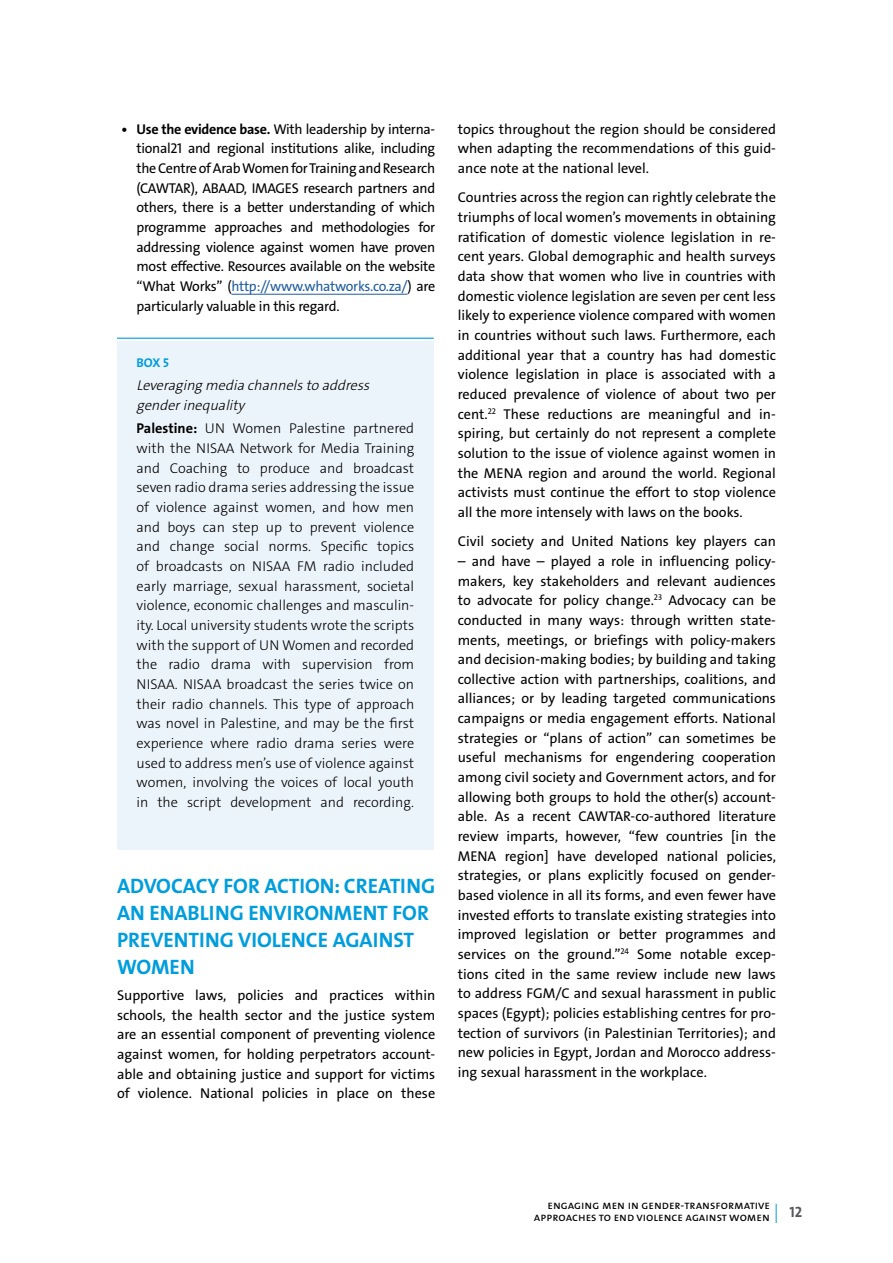
<style>
.page{position:relative;width:893px;height:1263px;background:#fff}
.page>*{position:absolute;margin:0;border:0;box-sizing:border-box;transform-origin:0 0}
.t1{font:700 21px/27px "The Sans";color:#009ddc}
.t2{font:15px "The Sans Bold Caps";color:#58595b}
.t3{font:14.25px/19.6px "The Sans";color:#000;text-align:justify}
.t4{font:300 14.25px/19.6px "The Sans C4 s";color:#000;text-align:justify}
.t5{font:italic 300 14.25px/19.6px "The Sans C4 s";color:#000}
.t6{font:12.75px "The Sans Bold Caps";color:#009ddc}
.t7{font:12px/12px "The Sans Caps";color:#000;text-align:right}
.s1{font-family:"The Sans Arabic";font-weight:700}
.s2{color:#215e9e}
.s3{font-family:"The Sans";font-weight:700}
</style>
<div class="page">
<svg style="left:776px;top:1204px;width:1px;height:19px"></svg>
<hr style="left:231px;top:294px;width:177px;height:1px;background:#215e9e">
<div style="left:117px;top:341px;width:317px;height:508px;background:#ecf4fb"></div>
<hr style="left:117px;top:338px;width:317px;height:1px;background:#009ddc">
<p class="t3" style="left:137px;top:119px;width:300px;text-indent:-15px"><span class="s1">• Use the evidence base.</span> With leadership by interna&shy;tional21 and regional institutions alike, including the Centre of Arab Women for Training and Research (CAWTAR), ABAAD, IMAGES research partners and others, there is a better understanding of which programme approaches and methodologies for addressing violence against women have proven most effective. Resources available on the website “What Works” (<span class="s2">http://www.whatworks.co.za/</span>) are particularly valuable in this regard.</p>
<p class="t6" style="left:137px;top:352px;width:34px">BOX 5</p>
<p class="t5" style="left:136px;top:375px;width:238px">Leveraging media channelsto address genderinequality</p>
<p class="t4" style="left:137px;top:419px;width:279px"><span class="s3">Palestine:</span> UN Women Palestine partnered with the NISAA Network for Media Training and Coaching to produce and broadcast seven radio drama series addressing the issue of violence against women, and how men and boys can step up to prevent violence and change social norms. Specific topics of broadcasts on NISAA FM radio included early marriage, sexual harassment, societal violence, economic challenges and masculin&shy;ity. Local university students wrote the scripts with the support of UN Women and recorded the radio drama with supervision from NISAA. NISAA broadcast the series twice on their radio channels. This type of approach was novel in Palestine, and may be the first experience where radio drama series were used to address men’s use of violence against women, involving the voices of local youth in the script development and recording.</p>
<h1 class="t1" style="left:117px;top:872px;width:320px">ADVOCACY FOR ACTION: CREATING<br>AN ENABLING ENVIRONMENT FOR<br>PREVENTING VIOLENCE AGAINST<br>WOMEN</h1>
<p class="t3" style="left:117px;top:986px;width:320px">Supportive laws, policies and practices within schools, the health sector and the justice system are an essential component of preventing violence against women, for holding perpetrators account&shy;able and obtaining justice and support for victims of violence. National policies in place on these</p>
<p class="t3" style="left:458px;top:119px;width:320px">topics throughout the region should be considered when adapting the recommendations of this guid&shy;ance note at the national level.</p>
<p class="t3" style="left:458px;top:188px;width:320px">Countries across the region can rightly celebrate the triumphs of local women’s movements in obtaining ratification of domestic violence legislation in re&shy;cent years. Global demographic and health surveys data show that women who live in countries with domestic violence legislation are seven per cent less likely to experience violence compared with women in countries without such laws. Furthermore, each additional year that a country has had domestic violence legislation in place is associated with a reduced prevalence of violence of about two per cent.<sup>22</sup> These reductions are meaningful and in&shy;spiring, but certainly do not represent a complete solution to the issue of violence against women in the MENA region and around the world. Regional activists must continue the effort to stop violence all the more intensely with laws on the books.</p>
<p class="t3" style="left:458px;top:532px;width:320px">Civil society and United Nations key players can</p>
<p class="t3" style="left:458px;top:551px;width:320px">– and have – played a role in influencing policy&shy;makers, key stakeholders and relevant audiences to advocate for policy change.<sup>23</sup> Advocacy can be conducted in many ways: through written state&shy;ments, meetings, or briefings with policy-makers and decision-making bodies; by building and taking collective action with partnerships, coalitions, and alliances; or by leading targeted communications campaigns or media engagement efforts. National strategies or “plans of action” can sometimes be useful mechanisms for engendering cooperation among civil society and Government actors, and for allowing both groups to hold the other(s) account&shy;able. As a recent CAWTAR-co-authored literature review imparts, however, “few countries [in the MENA region] have developed national policies, strategies, or plans explicitly focused on gender&shy;based violence in all its forms, and even fewer have invested efforts to translate existing strategies into improved legislation or better programmes and services on the ground.”<sup>24</sup> Some notable excep&shy;tions cited in the same review include new laws to address FGM/C and sexual harassment in public spaces (Egypt); policies establishing centres for pro&shy;tection of survivors (in Palestinian Territories); and new policies in Egypt, Jordan and Morocco address&shy;ing sexual harassment in the workplace.</p>
<p class="t7" style="left:534px;top:1199px;width:237px">engaging men in gender-transformative approaches to end violence against women</p>
<p class="t2" style="left:789px;top:1199px;width:14px">12</p>
</div>
